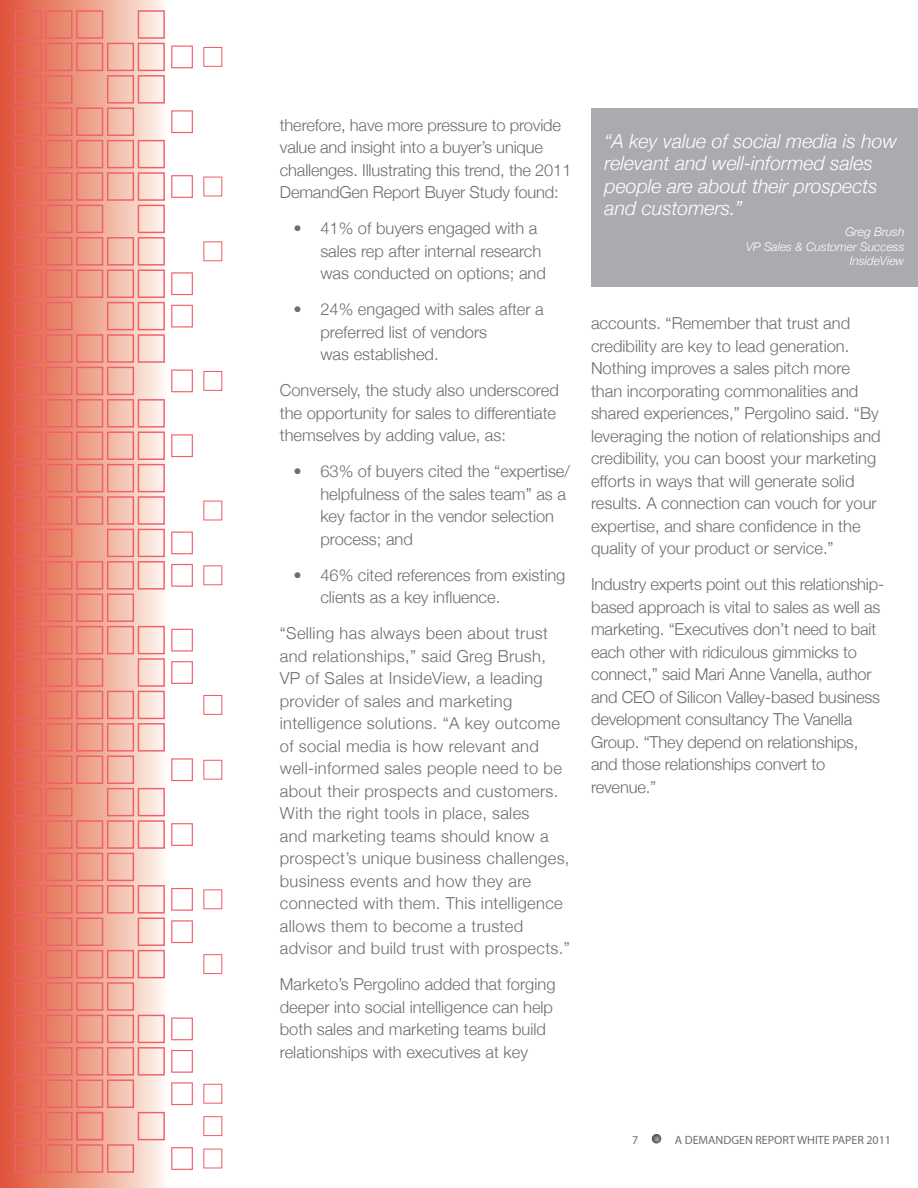
<style>
.page{position:relative;width:918px;height:1188px;background:#fff}
.page>*{position:absolute;margin:0;border:0;box-sizing:border-box;transform-origin:0 0}
.t1{font:italic 300 19.5px/22.5px "Helvetica Neue";color:#fff}
.t2{font:300 16.5px/22.5px "Helvetica Neue";color:#6d6e71}
.t3{font:300 16.5px/22.5px "Helvetica Neue";letter-spacing:.02em;color:#6d6e71}
.t4{font:italic 300 12px/14.4px "Helvetica Neue";color:#fff;text-align:right}
.t5{font:12px "Myriad Pro";color:#6d6e71}
</style>
<div class="page">
<img style="left:0;top:0;width:164px;height:1188px">
<svg style="left:171px;top:1082px;width:22px;height:23px"></svg>
<svg style="left:203px;top:1084px;width:19px;height:20px"></svg>
<svg style="left:203px;top:1116px;width:19px;height:20px"></svg>
<svg style="left:171px;top:1147px;width:22px;height:23px"></svg>
<svg style="left:203px;top:1149px;width:19px;height:19px"></svg>
<svg style="left:171px;top:1050px;width:22px;height:23px"></svg>
<svg style="left:171px;top:1018px;width:22px;height:22px"></svg>
<svg style="left:203px;top:954px;width:19px;height:20px"></svg>
<svg style="left:171px;top:920px;width:22px;height:23px"></svg>
<svg style="left:171px;top:888px;width:22px;height:23px"></svg>
<svg style="left:203px;top:889px;width:19px;height:20px"></svg>
<svg style="left:171px;top:823px;width:22px;height:23px"></svg>
<svg style="left:171px;top:758px;width:22px;height:23px"></svg>
<svg style="left:203px;top:760px;width:19px;height:20px"></svg>
<svg style="left:203px;top:695px;width:19px;height:20px"></svg>
<svg style="left:171px;top:661px;width:22px;height:23px"></svg>
<svg style="left:171px;top:629px;width:22px;height:23px"></svg>
<svg style="left:171px;top:564px;width:22px;height:23px"></svg>
<svg style="left:203px;top:565px;width:19px;height:20px"></svg>
<svg style="left:171px;top:532px;width:22px;height:22px"></svg>
<svg style="left:203px;top:501px;width:19px;height:19px"></svg>
<svg style="left:171px;top:434px;width:22px;height:23px"></svg>
<svg style="left:171px;top:370px;width:22px;height:22px"></svg>
<svg style="left:203px;top:371px;width:19px;height:20px"></svg>
<svg style="left:171px;top:305px;width:22px;height:23px"></svg>
<svg style="left:171px;top:272px;width:22px;height:23px"></svg>
<svg style="left:203px;top:241px;width:19px;height:20px"></svg>
<svg style="left:171px;top:175px;width:22px;height:23px"></svg>
<svg style="left:203px;top:177px;width:19px;height:19px"></svg>
<svg style="left:171px;top:110px;width:22px;height:23px"></svg>
<svg style="left:171px;top:46px;width:22px;height:22px"></svg>
<svg style="left:203px;top:47px;width:19px;height:20px"></svg>
<svg style="left:15px;top:10px;width:150px;height:1163px;background:#ee9c8b"></svg>
<svg style="left:652px;top:1134px;width:9px;height:10px"></svg>
<div style="left:591px;top:108px;width:327px;height:178px;background:#a9abae"></div>
<p class="t2" style="left:280px;top:113px;width:293px">therefore, have more pressure to provide value and insight into a buyer’s unique challenges. Illustrating this trend, the 2011<br>DemandGen Report Buyer Study found:</p>
<p class="t2" style="left:320px;top:217px;width:227px;text-indent:-27px">• 41% of buyers engaged with a sales rep after internal research was conducted on options; and</p>
<p class="t2" style="left:320px;top:298px;width:225px;text-indent:-27px">• 24% engaged with sales after a preferred list of vendors<br>was established.</p>
<p class="t2" style="left:280px;top:379px;width:281px">Conversely, the study also underscored the opportunity for sales to differentiate themselves by adding value, as:</p>
<p class="t2" style="left:320px;top:460px;width:251px;text-indent:-27px">• 63% of buyers cited the “expertise/ helpfulness of the sales team” as a key factor in the vendor selection process; and</p>
<p class="t2" style="left:320px;top:563px;width:247px;text-indent:-27px">• 46% cited references from existing clients as a key influence.</p>
<p class="t3" style="left:280px;top:622px;width:292px">“Selling has always been about trust and relationships,” said Greg Brush, VP of Sales at InsideView, a leading provider of sales and marketing intelligence solutions. “A key outcome of social media is how relevant and well-informed sales people need to be about their prospects and customers.<br>With the right tools in place, sales<br>and marketing teams should know a prospect’s unique business challenges, business events and how they are connected with them. This intelligence allows them to become a trusted advisor and build trust with prospects.”</p>
<p class="t2" style="left:280px;top:973px;width:277px">Marketo’s Pergolino added that forging deeper into social intelligence can help both sales and marketing teams build relationships with executives at key</p>
<p class="t1" style="left:605px;top:129px;width:294px">“A key value of social media is how relevant and well-informed sales people are about their prospects and customers.”</p>
<p class="t4" style="left:746px;top:225px;width:160px">Greg Brush<br>VP Sales &amp; Customer Success<br>InsideView</p>
<p class="t2" style="left:591px;top:312px;width:291px">accounts. “Remember that trust and credibility are key to lead generation.<br>Nothing improves a sales pitch more than incorporating commonalities and shared experiences,” Pergolino said. “By leveraging the notion of relationships and credibility, you can boost your marketing efforts in ways that will generate solid results. A connection can vouch for your expertise, and share confidence in the quality of your product or service.”</p>
<p class="t2" style="left:591px;top:573px;width:295px">Industry experts point out this relationship&shy;based approach is vital to sales as well as marketing. “Executives don’t need to bait each other with ridiculous gimmicks to connect,” said Mari Anne Vanella, author and CEO of Silicon Valley-based business development consultancy The Vanella Group. “They depend on relationships, and those relationships convert to revenue.”</p>
<p class="t5" style="left:632px;top:1132px;width:8px">7</p>
<p class="t5" style="left:675px;top:1132px;width:218px">A DEMANDGEN REPORT WHITE PAPER 2011</p>
</div>
